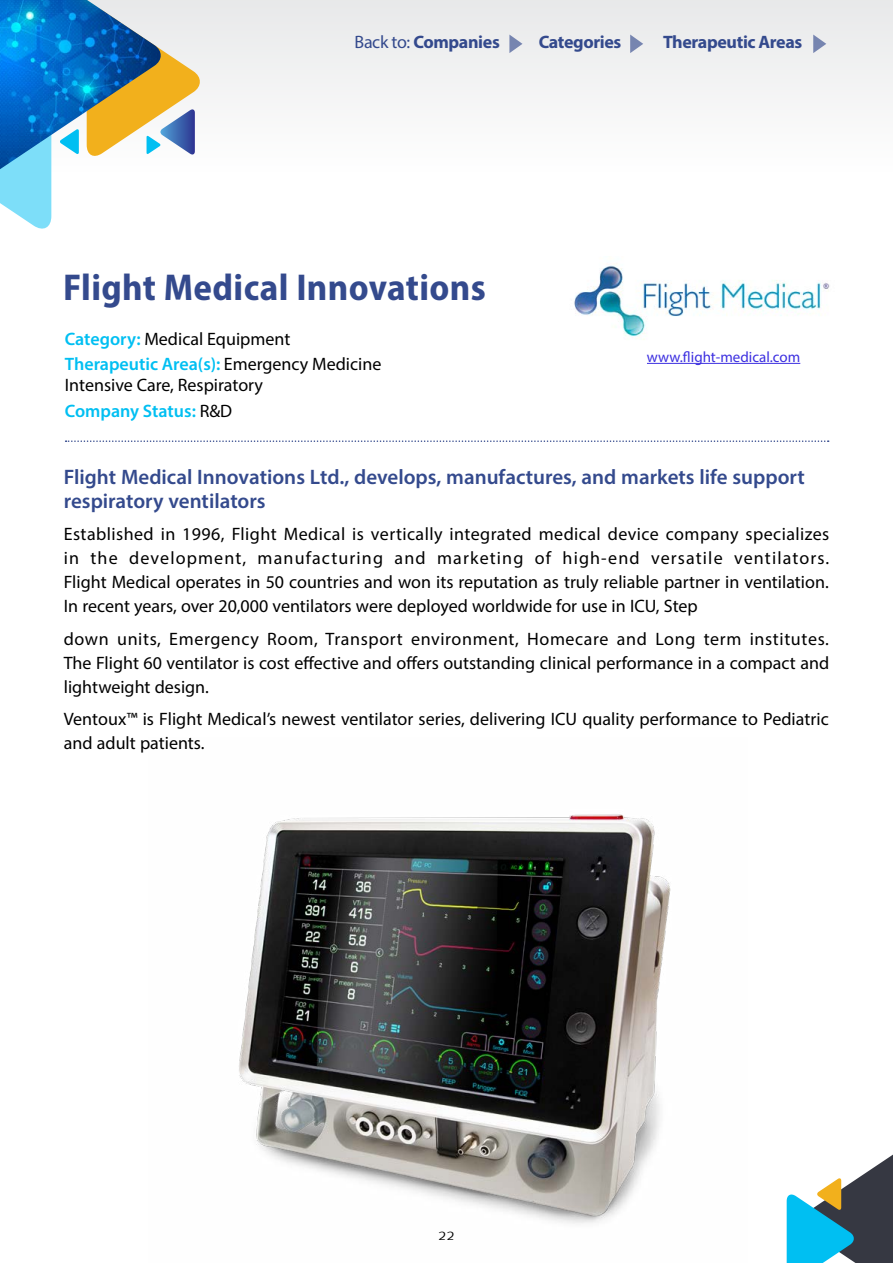
<style>
.page{position:relative;width:893px;height:1263px;background:#fff}
.page>*{position:absolute;margin:0;border:0;box-sizing:border-box;transform-origin:0 0}
.t1{font:700 semi-condensed 37.5px "Myriad Pro";letter-spacing:.01em;color:#344a8d}
.t2{font:600 21px/24px "Myriad Pro";color:#344a8d}
.t3{font:18px/24px "Myriad Pro";color:#000}
.t4{font:700 18px "Myriad Pro";letter-spacing:-.02em;color:#344a8d}
.t5{font:15px "Myriad Pro";color:#3c2fe0}
.t6{font:12px "Fb Typograph Heb Eng";color:#000}
.s1{font-weight:400}
.s2{font-weight:600;color:#00bff2}
</style>
<div class="page">
<div style="left:0;top:0;width:893px;height:172px;background:#f3f3f4"></div>
<svg style="left:813px;top:35px;width:13px;height:18px"></svg>
<svg style="left:630px;top:35px;width:13px;height:18px"></svg>
<svg style="left:509px;top:35px;width:13px;height:18px"></svg>
<svg style="left:0;top:172px;width:51px;height:57px"></svg>
<svg style="left:162px;top:4px;width:40px;height:151px"></svg>
<img style="left:0;top:0;width:162px;height:172px">
<svg style="left:787px;top:1154px;width:106px;height:109px"></svg>
<hr style="left:647px;top:363px;width:153px;height:1px;background:#3c2fe0">
<svg style="left:66px;top:440px;width:763px;height:2px"></svg>
<img style="left:574px;top:265px;width:256px;height:75px">
<img style="left:239px;top:814px;width:432px;height:410px">
<p class="t4" style="left:355px;top:30px;width:147px"><span class="s1">Back to:</span> Companies</p>
<p class="t4" style="left:539px;top:30px;width:84px">Categories</p>
<p class="t4" style="left:663px;top:30px;width:141px">Therapeutic Areas</p>
<h1 class="t1" style="left:63px;top:263px;width:424px">Flight Medical Innovations</h1>
<p class="t3" style="left:65px;top:326px;width:318px;line-height:25.2px"><span class="s2">Category:</span> Medical Equipment<br><span class="s2">Therapeutic Area(s):</span> Emergency Medicine</p>
<p class="t3" style="left:65px;top:372px;width:200px;line-height:25.2px">Intensive Care, Respiratory<br><span class="s2">Company Status:</span> R&amp;D</p>
<p class="t5" style="left:647px;top:348px;width:155px">www.flight-medical.com</p>
<p class="t2" style="left:64px;top:464px;width:743px">Flight Medical Innovations Ltd., develops, manufactures, and markets life support respiratory ventilators</p>
<p class="t3" style="left:64px;top:522px;width:767px;text-align:justify">Established in 1996, Flight Medical is vertically integrated medical device company specializes in the development, manufacturing and marketing of high-end versatile ventilators.<br>Flight Medical operates in 50 countries and won its reputation as truly reliable partner in ventilation.<br>In recent years, over 20,000 ventilators were deployed worldwide for use in ICU, Step</p>
<p class="t3" style="left:64px;top:626px;width:767px;text-align:justify">down units, Emergency Room, Transport environment, Homecare and Long term institutes.<br>The Flight 60 ventilator is cost effective and offers outstanding clinical performance in a compact and lightweight design.</p>
<p class="t3" style="left:64px;top:707px;width:766px">Ventoux™ is Flight Medical’s newest ventilator series, delivering ICU quality performance to Pediatric and adult patients.</p>
<p class="t6" style="left:438px;top:1228px;width:18px">22</p>
</div>
